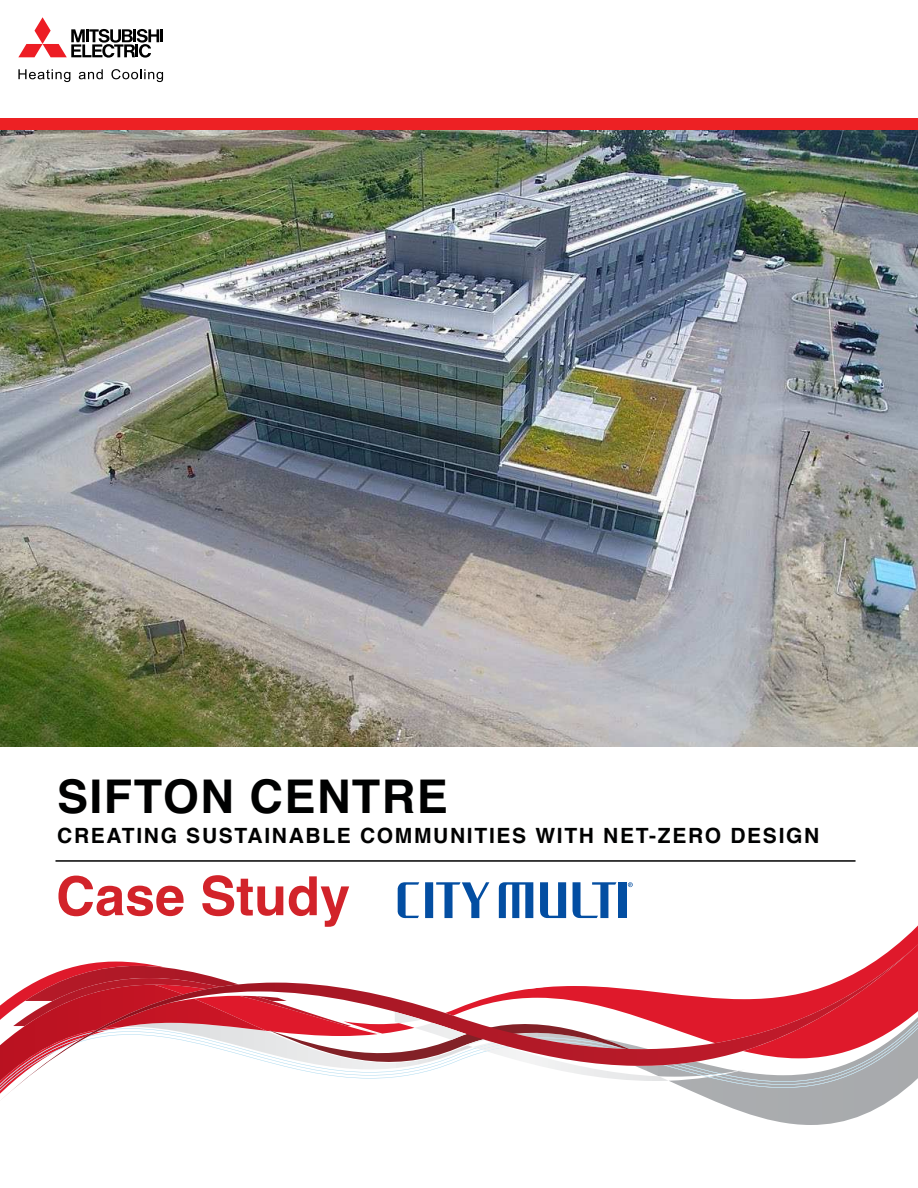
<style>
.page{position:relative;width:918px;height:1188px;background:#fff}
.page>*{position:absolute;margin:0;border:0;box-sizing:border-box;transform-origin:0 0}
.t1{font:700 54px "Helvetica";color:#d2232a}
.t2{font:700 46.5px "Helvetica";letter-spacing:.03em;color:#000101}
.t3{font:700 21px "Helvetica";letter-spacing:.08em;color:#000101}
</style>
<div class="page">
<div style="left:0;top:118px;width:918px;height:13px;background:#ed2124"></div>
<svg style="left:732px;top:1108px;width:145px;height:17px"></svg>
<svg style="left:425px;top:914px;width:493px;height:194px"></svg>
<svg style="left:425px;top:1102px;width:493px;height:3px"></svg>
<svg style="left:0;top:944px;width:918px;height:157px"></svg>
<svg style="left:0;top:966px;width:745px;height:115px"></svg>
<hr style="left:56px;top:860px;width:800px;height:2px;background:#000">
<svg style="left:398px;top:882px;width:21px;height:37px"></svg>
<div style="left:425px;top:882px;width:8px;height:36px;background:#034ea2"></div>
<svg style="left:436px;top:882px;width:53px;height:36px"></svg>
<svg style="left:540px;top:882px;width:26px;height:36px"></svg>
<svg style="left:573px;top:882px;width:43px;height:36px"></svg>
<svg style="left:499px;top:882px;width:34px;height:36px"></svg>
<div style="left:618px;top:882px;width:8px;height:36px;background:#034ea2"></div>
<svg style="left:628px;top:882px;width:5px;height:5px"></svg>
<svg style="left:18px;top:17px;width:145px;height:41px"></svg>
<svg style="left:18px;top:69px;width:52px;height:13px"></svg>
<svg style="left:79px;top:69px;width:24px;height:10px"></svg>
<svg style="left:111px;top:69px;width:52px;height:13px"></svg>
<img style="left:0;top:131px;width:918px;height:615px">
<h2 class="t2" style="left:57px;top:760px;width:392px">SIFTON CENTRE</h2>
<p class="t3" style="left:57px;top:819px;width:764px">CREATING SUSTAINABLE COMMUNITIES WITH NET-ZERO DESIGN</p>
<h1 class="t1" style="left:56px;top:853px;width:296px">Case Study</h1>
</div>
